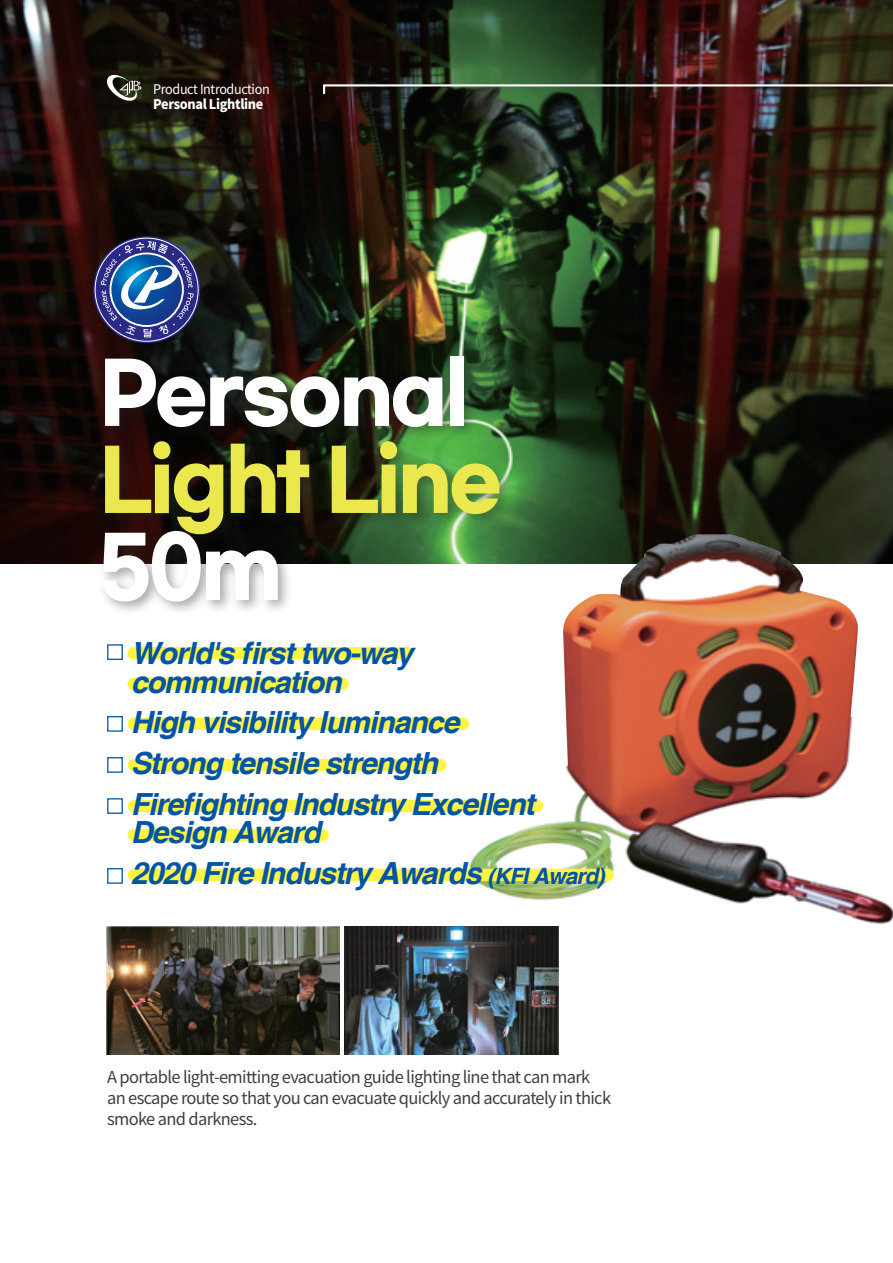
<style>
.page{position:relative;width:893px;height:1263px;background:#fff}
.page>*{position:absolute;margin:0;border:0;box-sizing:border-box;transform-origin:0 0}
.t1{font:82.5px "Gmarket Sans TTF Bold";letter-spacing:-.04em;color:#fff;scale:.95 1}
.t2{font:82.5px "Gmarket Sans TTF Bold";letter-spacing:-.04em;color:#eae84c;scale:.95 1}
.t3{font:italic 700 30.45px/40.7px "Helvetica";letter-spacing:-.04em;color:#0154a6}
.t4{font:16.5px/21px "Noto Sans CJ Kkr";letter-spacing:-.04em;color:#3e3e3f}
.t5{font:13.2px "Noto Sans CJ Kkr";letter-spacing:-.03em;color:#fff;scale:.95 1}
.t6{font:900 13.2px "Noto Sans CJ Kkr";letter-spacing:-.03em;color:#fff;scale:.95 1}
.s1{font-size:22.5px}
</style>
<div class="page">
<img style="left:0;top:0;width:893px;height:563px">
<img style="left:469px;top:534px;width:424px;height:391px">
<svg style="left:105px;top:73px;width:36px;height:29px"></svg>
<img style="left:322px;top:83px;width:571px;height:13px">
<img style="left:90px;top:343px;width:428px;height:297px">
<img style="left:106px;top:926px;width:234px;height:128px">
<img style="left:345px;top:926px;width:214px;height:128px">
<svg style="left:93px;top:236px;width:107px;height:107px"></svg>
<svg style="left:101px;top:241px;width:93px;height:96px;background:#4b649e"></svg>
<div style="left:127px;top:647px;width:285px;height:12px;background:#fff343;border-radius:6px"></div>
<div style="left:128px;top:678px;width:221px;height:12px;background:#fff343;border-radius:6px"></div>
<div style="left:128px;top:718px;width:341px;height:12px;background:#fff343;border-radius:6px"></div>
<div style="left:128px;top:759px;width:318px;height:12px;background:#fff343;border-radius:6px"></div>
<div style="left:128px;top:829px;width:201px;height:12px;background:#fff343;border-radius:6px"></div>
<div style="left:128px;top:869px;width:486px;height:12px;background:#fff343;border-radius:6px"></div>
<div style="left:128px;top:800px;width:415px;height:12px;background:#fff343;border-radius:6px"></div>
<div style="left:107px;top:644px;width:16px;height:16px;border:1px solid #0154a6"></div>
<div style="left:107px;top:716px;width:16px;height:16px;border:1px solid #0154a6"></div>
<div style="left:107px;top:757px;width:16px;height:16px;border:1px solid #0154a6"></div>
<div style="left:107px;top:798px;width:16px;height:16px;border:1px solid #0154a6"></div>
<div style="left:107px;top:868px;width:16px;height:16px;border:1px solid #0154a6"></div>
<p class="t5" style="left:153px;top:82px;width:124px">Product Introduction</p>
<p class="t6" style="left:153px;top:96px;width:117px">Personal Lightline</p>
<h1 class="t1" style="left:99px;top:347px;width:390px">Personal</h1>
<h1 class="t2" style="left:99px;top:434px;width:426px">Light Line</h1>
<h1 class="t1" style="left:99px;top:521px;width:194px">50m</h1>
<p class="t3" style="left:131px;top:640px;width:284px;line-height:28.7px">World's first two-way communication</p>
<p class="t3" style="left:131px;top:704px;width:405px">High visibility luminance<br>Strong tensile strength<br>Firefighting Industry Excellent</p>
<p class="t3" style="left:131px;top:814px;width:475px">Design Award<br>2020 Fire Industry Awards <span class="s1">(KFI Award)</span></p>
<p class="t4" style="left:107px;top:1067px;width:505px">A portable light-emitting evacuation guide lighting line that can mark an escape route so that you can evacuate quickly and accurately in thick smoke and darkness.</p>
</div>
